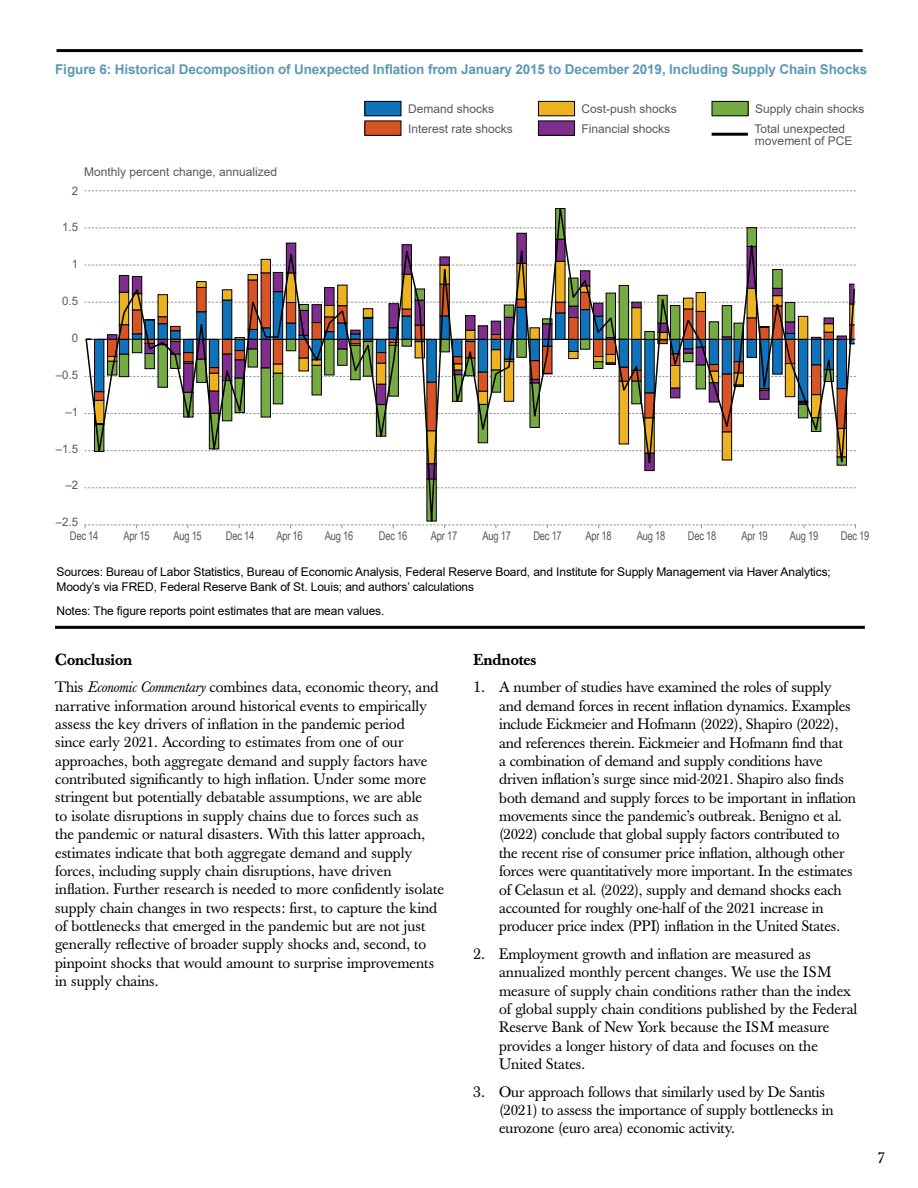
<style>
.page{position:relative;width:918px;height:1188px;background:#fff}
.page>*{position:absolute;margin:0;border:0;box-sizing:border-box;transform-origin:0 0}
.t1{font:500 15.75px "Baskerville";letter-spacing:-.01em;color:#000}
.t2{font:15.75px "Baskerville";color:#000}
.t3{font:15px/18.5px "Baskerville";color:#000}
.t4{font:700 13.5px "Arial";letter-spacing:-.01em;color:#5c99b5}
.t5{font:12px/15px "Arial";letter-spacing:-.01em;color:#000}
.t6{font:12px/19.5px "Arial";color:#58595b}
.t7{font:12px "Arial Narrow";letter-spacing:-.02em;color:#58595b;scale:.95 1}
.t8{font:11.7px "Arial";color:#58595b}
.s1{font-size:15.75px}
.s2{font-style:italic}
</style>
<div class="page">
<svg style="left:85px;top:190px;width:771px;height:1px"></svg>
<hr style="left:57px;top:49px;width:806px;height:3px;background:#000">
<hr style="left:55px;top:626px;width:810px;height:3px;background:#000">
<svg style="left:85px;top:208px;width:771px;height:321px"></svg>
<svg style="left:85px;top:339px;width:771px;height:1px"></svg>
<div style="left:365px;top:101px;width:36px;height:15px;background:#1072ba"></div>
<div style="left:365px;top:101px;width:36px;height:15px;border:1px solid #000"></div>
<div style="left:365px;top:121px;width:36px;height:14px;background:#d75427"></div>
<div style="left:365px;top:121px;width:36px;height:15px;border:1px solid #000"></div>
<div style="left:538px;top:101px;width:37px;height:15px;background:#ecb221"></div>
<div style="left:538px;top:101px;width:37px;height:15px;border:1px solid #000"></div>
<div style="left:538px;top:121px;width:37px;height:14px;background:#802e8d"></div>
<div style="left:538px;top:121px;width:37px;height:15px;border:1px solid #000"></div>
<div style="left:712px;top:101px;width:36px;height:15px;background:#75ab42"></div>
<div style="left:712px;top:101px;width:36px;height:15px;border:1px solid #000"></div>
<hr style="left:712px;top:133px;width:36px;height:3px;background:#000">
<p class="t4" style="left:55px;top:60px;width:814px">Figure 6: Historical Decomposition of Unexpected Inflation from January 2015 to December 2019, Including Supply Chain Shocks</p>
<p class="t6" style="left:84px;top:162px;width:194px">Monthly percent change, annualized</p>
<p class="t8" style="left:72px;top:182px;width:8px">2</p>
<p class="t8" style="left:62px;top:219px;width:17px">1.5</p>
<p class="t8" style="left:72px;top:256px;width:8px">1</p>
<p class="t8" style="left:62px;top:293px;width:17px">0.5</p>
<p class="t8" style="left:72px;top:330px;width:8px">0</p>
<p class="t8" style="left:56px;top:367px;width:24px">–0.5</p>
<p class="t8" style="left:65px;top:404px;width:14px">–1</p>
<p class="t8" style="left:56px;top:440px;width:24px">–1.5</p>
<p class="t8" style="left:65px;top:477px;width:14px">–2</p>
<p class="t8" style="left:56px;top:514px;width:24px">–2.5</p>
<p class="t6" style="left:408px;top:99px;width:106px">Demand shocks<br>Interest rate shocks</p>
<p class="t6" style="left:582px;top:99px;width:97px">Cost-push shocks<br>Financial shocks</p>
<p class="t6" style="left:755px;top:99px;width:111px">Supply chain shocks<br>Total unexpected</p>
<p class="t6" style="left:755px;top:131px;width:99px">movement of PCE</p>
<p class="t7" style="left:70px;top:527px;width:31px">Dec 14</p>
<p class="t7" style="left:123px;top:527px;width:29px">Apr 15</p>
<p class="t7" style="left:173px;top:527px;width:31px">Aug 15</p>
<p class="t7" style="left:226px;top:527px;width:31px">Dec 14</p>
<p class="t7" style="left:276px;top:527px;width:29px">Apr 16</p>
<p class="t7" style="left:325px;top:527px;width:31px">Aug 16</p>
<p class="t7" style="left:379px;top:527px;width:31px">Dec 16</p>
<p class="t7" style="left:431px;top:527px;width:29px">Apr 17</p>
<p class="t7" style="left:482px;top:527px;width:31px">Aug 17</p>
<p class="t7" style="left:533px;top:527px;width:31px">Dec 17</p>
<p class="t7" style="left:585px;top:527px;width:29px">Apr 18</p>
<p class="t7" style="left:637px;top:527px;width:31px">Aug 18</p>
<p class="t7" style="left:688px;top:527px;width:31px">Dec 18</p>
<p class="t7" style="left:741px;top:527px;width:29px">Apr 19</p>
<p class="t7" style="left:790px;top:527px;width:31px">Aug 19</p>
<p class="t7" style="left:841px;top:527px;width:31px">Dec 19</p>
<p class="t5" style="left:57px;top:565px;width:776px">Sources: Bureau of Labor Statistics, Bureau of Economic Analysis, Federal Reserve Board, and Institute for Supply Management via Haver Analytics;<br>Moody’s via FRED, Federal Reserve Bank of St. Louis; and authors’ calculations</p>
<p class="t5" style="left:57px;top:604px;width:329px">Notes: The figure reports point estimates that are mean values.</p>
<p class="t1" style="left:474px;top:650px;width:64px">Endnotes</p>
<p class="t3" style="left:499px;top:678px;width:359px;text-indent:-26px"><span class="s1">1.</span> A number of studies have examined the roles of supply and demand forces in recent inflation dynamics. Examples include Eickmeier and Hofmann (2022), Shapiro (2022), and references therein. Eickmeier and Hofmann find that<br>a combination of demand and supply conditions have driven inflation’s surge since mid-2021. Shapiro also finds both demand and supply forces to be important in inflation movements since the pandemic’s outbreak. Benigno et al. (2022) conclude that global supply factors contributed to the recent rise of consumer price inflation, although other forces were quantitatively more important. In the estimates of Celasun et al. (2022), supply and demand shocks each accounted for roughly one-half of the 2021 increase in producer price index (PPI) inflation in the United States.</p>
<p class="t3" style="left:499px;top:945px;width:360px;text-indent:-26px"><span class="s1">2.</span> Employment growth and inflation are measured as annualized monthly percent changes. We use the ISM measure of supply chain conditions rather than the index of global supply chain conditions published by the Federal Reserve Bank of New York because the ISM measure provides a longer history of data and focuses on the United States.</p>
<p class="t3" style="left:499px;top:1083px;width:336px;text-indent:-26px"><span class="s1">3.</span> Our approach follows that similarly used by De Santis (2021) to assess the importance of supply bottlenecks in eurozone (euro area) economic activity.</p>
<p class="t1" style="left:55px;top:650px;width:79px">Conclusion</p>
<p class="t3" style="left:55px;top:678px;width:390px">This <span class="s2">Economic Commentary</span> combines data, economic theory, and narrative information around historical events to empirically assess the key drivers of inflation in the pandemic period<br>since early 2021. According to estimates from one of our approaches, both aggregate demand and supply factors have contributed significantly to high inflation. Under some more stringent but potentially debatable assumptions, we are able<br>to isolate disruptions in supply chains due to forces such as<br>the pandemic or natural disasters. With this latter approach, estimates indicate that both aggregate demand and supply forces, including supply chain disruptions, have driven inflation. Further research is needed to more confidently isolate supply chain changes in two respects: first, to capture the kind of bottlenecks that emerged in the pandemic but are not just generally reflective of broader supply shocks and, second, to pinpoint shocks that would amount to surprise improvements in supply chains.</p>
<p class="t2" style="left:878px;top:1148px;width:9px">7</p>
</div>
